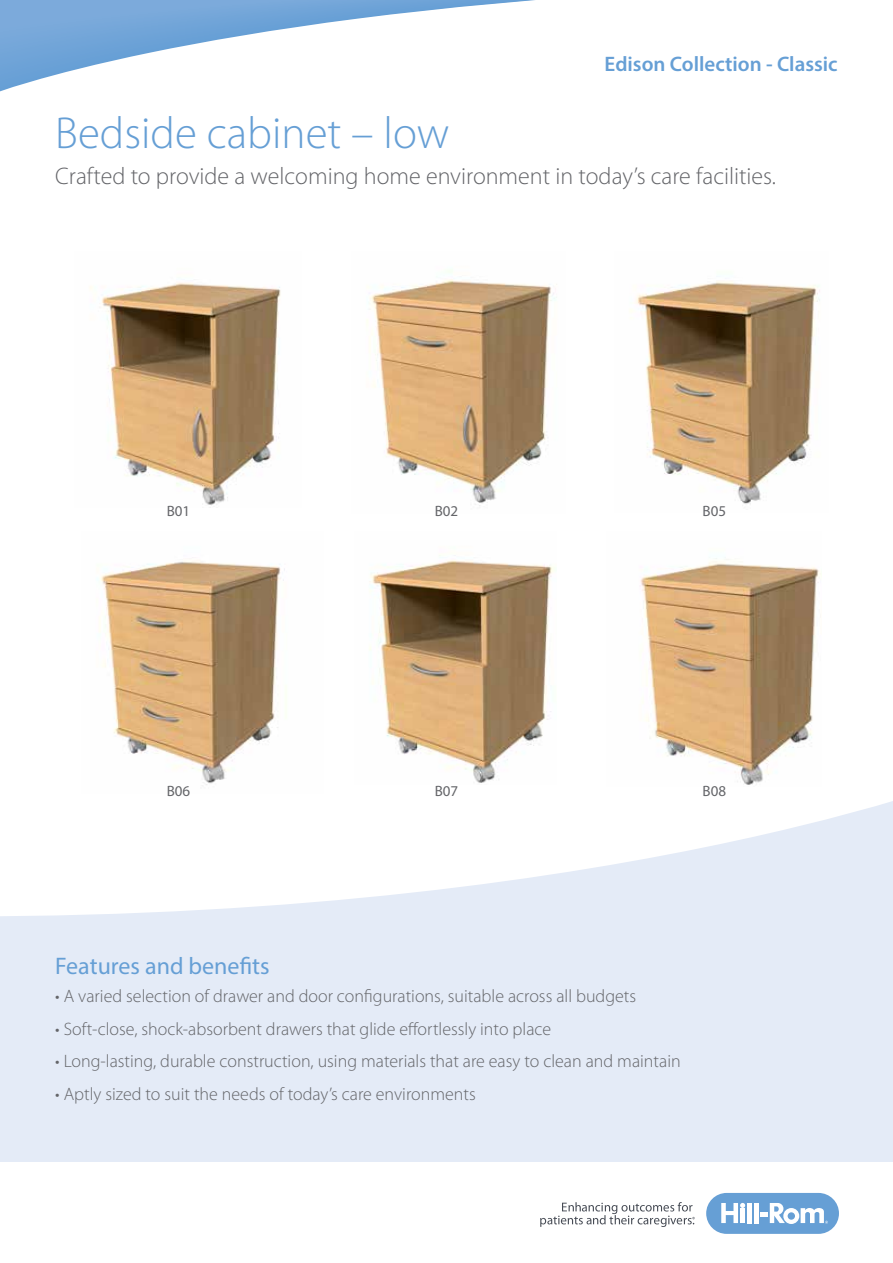
<style>
.page{position:relative;width:893px;height:1263px;background:#fff}
.page>*{position:absolute;margin:0;border:0;box-sizing:border-box;transform-origin:0 0}
.t1{font:300 45px "Myriad Pro";color:#669fd5}
.t2{font:300 24px "Myriad Pro";color:#646569}
.t3{font:24px "Myriad Pro";color:#669fd5}
.t4{font:600 21px "Myriad Pro";color:#669fd5}
.t5{font:300 18px "Myriad Pro";color:#646569}
.t6{font:15px "Myriad Pro";color:#646569}
</style>
<div class="page">
<svg style="left:0;top:801px;width:893px;height:361px;fill:#e4ebf7"></svg>
<svg style="left:0;top:0;width:535px;height:74px"></svg>
<div style="left:706px;top:1193px;width:133px;height:41px;background:#669fd5;border-radius:20px"></div>
<div style="left:747px;top:1203px;width:5px;height:20px;background:#fff"></div>
<div style="left:754px;top:1203px;width:5px;height:20px;background:#fff"></div>
<svg style="left:721px;top:1203px;width:24px;height:20px"></svg>
<svg style="left:760px;top:1203px;width:68px;height:21px"></svg>
<svg style="left:540px;top:1202px;width:155px;height:25px"></svg>
<img style="left:90px;top:282px;width:191px;height:224px">
<img style="left:99px;top:560px;width:186px;height:225px">
<img style="left:366px;top:270px;width:191px;height:236px">
<img style="left:369px;top:555px;width:186px;height:228px">
<img style="left:630px;top:281px;width:190px;height:223px">
<img style="left:640px;top:558px;width:181px;height:227px">
<p class="t4" style="left:605px;top:51px;width:235px">Edison Collection - Classic</p>
<h1 class="t1" style="left:55px;top:106px;width:396px">Bedside cabinet – low</h1>
<h2 class="t2" style="left:55px;top:161px;width:722px">Crafted to provide a welcoming home environment in today’s care facilities.</h2>
<p class="t6" style="left:167px;top:502px;width:25px">B01</p>
<p class="t6" style="left:435px;top:502px;width:25px">B02</p>
<p class="t6" style="left:703px;top:502px;width:25px">B05</p>
<p class="t6" style="left:167px;top:781px;width:25px">B06</p>
<p class="t6" style="left:435px;top:781px;width:25px">B07</p>
<p class="t6" style="left:703px;top:781px;width:25px">B08</p>
<h2 class="t3" style="left:55px;top:951px;width:216px">Features and benefits</h2>
<p class="t5" style="left:55px;top:985px;width:582px">• A varied selection of drawer and door configurations, suitable across all budgets</p>
<p class="t5" style="left:55px;top:1018px;width:497px">• Soft-close, shock-absorbent drawers that glide effortlessly into place</p>
<p class="t5" style="left:55px;top:1050px;width:627px">• Long-lasting, durable construction, using materials that are easy to clean and maintain</p>
<p class="t5" style="left:55px;top:1083px;width:422px">• Aptly sized to suit the needs of today’s care environments</p>
</div>
